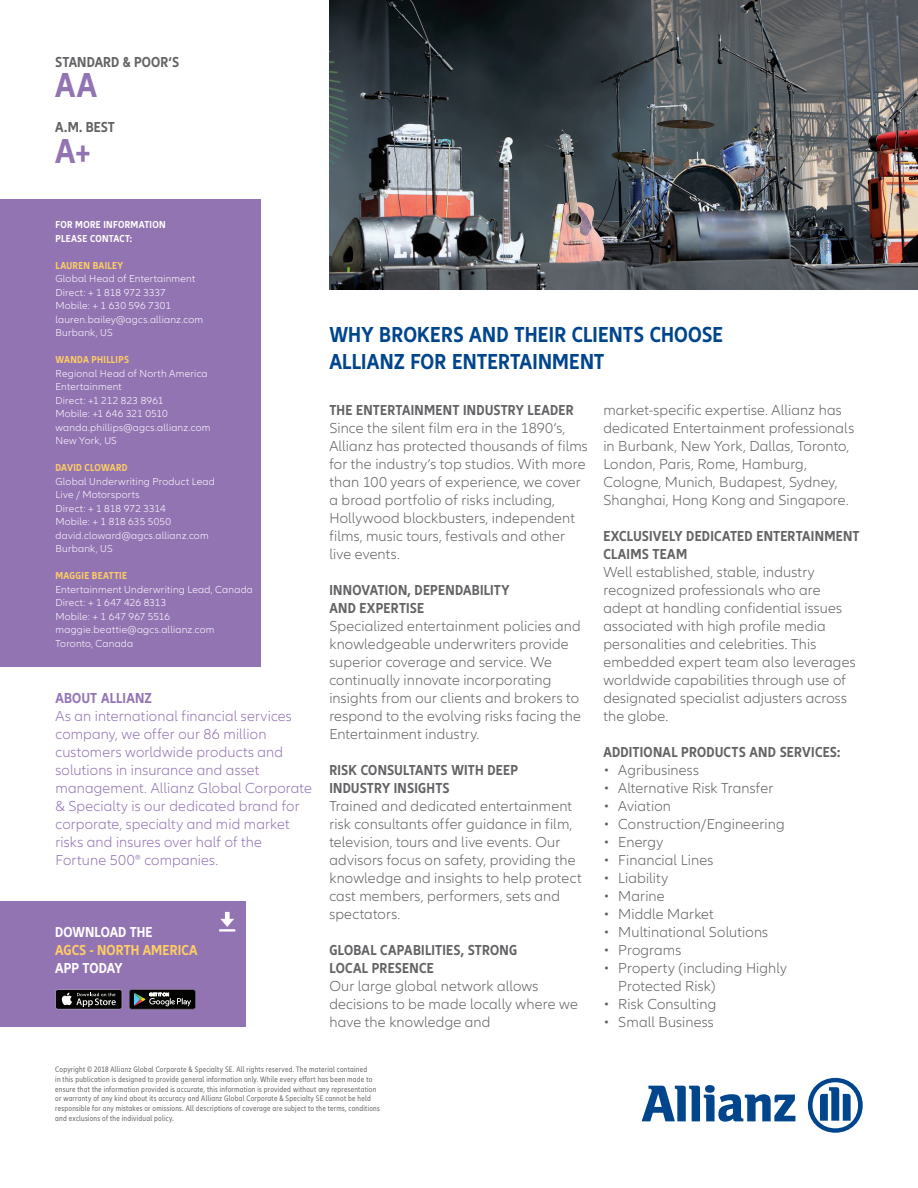
<style>
.page{position:relative;width:918px;height:1188px;background:#fff}
.page>*{position:absolute;margin:0;border:0;box-sizing:border-box;transform-origin:0 0}
.t1{font:700 condensed 36px "Allianz Neo";color:#9374b3}
.t2{font:700 condensed 22.5px/27px "Allianz Neo";letter-spacing:.01em;color:#01468c}
.t3{font:300 15px/18px "Allianz Neo";letter-spacing:.01em;color:#636366}
.t4{font:300 15px/18px "Allianz Neo";letter-spacing:.01em;color:#9374b3}
.t5{font:700 condensed 15px/18px "Allianz Neo";letter-spacing:.015em;color:#636366}
.t6{font:700 condensed 15px "Allianz Neo";color:#fff}
.t7{font:700 condensed 15px "Allianz Neo";letter-spacing:.01em;color:#fecd64}
.t8{font:700 condensed 15px "Allianz Neo";letter-spacing:.015em;color:#9374b3}
.t9{font:300 10.5px/13.5px "Allianz Neo";letter-spacing:.02em;color:#fff}
.t10{font:700 condensed 10.5px "Allianz Neo";letter-spacing:.03em;color:#fecd64}
.t11{font:700 condensed 10.5px/13.5px "Allianz Neo";letter-spacing:.03em;color:#fff}
.t12{font:condensed 8.25px/9.9px "Allianz Neo";letter-spacing:.03em;color:#6c6d70}
</style>
<div class="page">
<svg style="left:642px;top:1085px;width:153px;height:37px"></svg>
<svg style="left:808px;top:1078px;width:55px;height:55px"></svg>
<div style="left:0;top:199px;width:261px;height:468px;background:#9374b3"></div>
<img style="left:329px;top:0;width:589px;height:289px">
<div style="left:0;top:901px;width:246px;height:126px;background:#9374b3"></div>
<svg style="left:219px;top:912px;width:16px;height:20px"></svg>
<svg style="left:55px;top:990px;width:67px;height:19px"></svg>
<div style="left:56px;top:990px;width:66px;height:19px;background:#040503;border-radius:2px"></div>
<svg style="left:61px;top:993px;width:55px;height:14px"></svg>
<svg style="left:129px;top:990px;width:67px;height:19px"></svg>
<p class="t5" style="left:55px;top:53px;width:125px">STANDARD &amp; POOR‘S</p>
<h1 class="t1" style="left:55px;top:65px;width:43px">AA</h1>
<p class="t5" style="left:55px;top:119px;width:61px">A.M. BEST</p>
<h1 class="t1" style="left:55px;top:130px;width:37px">A+</h1>
<p class="t11" style="left:55px;top:218px;width:112px">FOR MORE INFORMATION<br>PLEASE CONTACT:</p>
<p class="t10" style="left:55px;top:259px;width:69px">LAUREN BAILEY</p>
<p class="t9" style="left:55px;top:272px;width:149px">Global Head of Entertainment<br>Direct: + 1 818 972 3337<br>Mobile: + 1 630 596 7301 lauren.bailey@agcs.allianz.com<br>Burbank, US</p>
<p class="t10" style="left:55px;top:353px;width:75px">WANDA PHILLIPS</p>
<p class="t9" style="left:55px;top:367px;width:157px">Regional Head of North America<br>Entertainment<br>Direct: +1 212 823 8961<br>Mobile: +1 646 321 0510 wanda.phillips@agcs.allianz.com<br>New York, US</p>
<p class="t10" style="left:55px;top:461px;width:74px">DAVID CLOWARD</p>
<p class="t9" style="left:55px;top:475px;width:161px">Global Underwriting Product Lead<br>Live / Motorsports<br>Direct: + 1 818 972 3314<br>Mobile: + 1 818 635 5050 david.cloward@agcs.allianz.com<br>Burbank, US</p>
<p class="t10" style="left:55px;top:570px;width:73px">MAGGIE BEATTIE</p>
<p class="t9" style="left:55px;top:583px;width:199px">Entertainment Underwriting Lead, Canada<br>Direct: + 1 647 426 8313<br>Mobile: + 1 647 967 5516 maggie.beattie@agcs.allianz.com<br>Toronto, Canada</p>
<p class="t8" style="left:55px;top:690px;width:98px">ABOUT ALLIANZ</p>
<p class="t4" style="left:55px;top:708px;width:258px">As an international financial services company, we offer our 86 million customers worldwide products and solutions in insurance and asset management. Allianz Global Corporate &amp; Specialty is our dedicated brand for corporate, specialty and mid market risks and insures over half of the Fortune 500® companies.</p>
<p class="t6" style="left:55px;top:924px;width:99px">DOWNLOAD THE</p>
<p class="t7" style="left:55px;top:942px;width:144px">AGCS - NORTH AMERICA</p>
<p class="t6" style="left:55px;top:960px;width:69px">APP TODAY</p>
<h2 class="t2" style="left:329px;top:322px;width:395px">WHY BROKERS AND THEIR CLIENTS CHOOSE<br>ALLIANZ FOR ENTERTAINMENT</h2>
<p class="t5" style="left:329px;top:402px;width:246px">THE ENTERTAINMENT INDUSTRY LEADER</p>
<p class="t3" style="left:329px;top:420px;width:260px">Since the silent film era in the 1890’s, Allianz has protected thousands of films for the industry’s top studios. With more than 100 years of experience, we cover a broad portfolio of risks including, Hollywood blockbusters, independent films, music tours, festivals and other live events.</p>
<p class="t5" style="left:329px;top:582px;width:182px">INNOVATION, DEPENDABILITY<br>AND EXPERTISE</p>
<p class="t3" style="left:329px;top:618px;width:253px">Specialized entertainment policies and knowledgeable underwriters provide superior coverage and service. We continually innovate incorporating insights from our clients and brokers to respond to the evolving risks facing the Entertainment industry.</p>
<p class="t5" style="left:329px;top:762px;width:190px">RISK CONSULTANTS WITH DEEP<br>INDUSTRY INSIGHTS</p>
<p class="t3" style="left:329px;top:798px;width:254px">Trained and dedicated entertainment risk consultants offer guidance in film, television, tours and live events. Our advisors focus on safety, providing the knowledge and insights to help protect cast members, performers, sets and spectators.</p>
<p class="t5" style="left:329px;top:942px;width:189px">GLOBAL CAPABILITIES, STRONG<br>LOCAL PRESENCE</p>
<p class="t3" style="left:329px;top:978px;width:250px">Our large global network allows decisions to be made locally where we have the knowledge and</p>
<p class="t3" style="left:603px;top:402px;width:252px">market-specific expertise. Allianz has dedicated Entertainment professionals in Burbank, New York, Dallas, Toronto, London, Paris, Rome, Hamburg, Cologne, Munich, Budapest, Sydney, Shanghai, Hong Kong and Singapore.</p>
<p class="t5" style="left:603px;top:528px;width:258px">EXCLUSIVELY DEDICATED ENTERTAINMENT<br>CLAIMS TEAM</p>
<p class="t3" style="left:603px;top:564px;width:254px">Well established, stable, industry recognized professionals who are adept at handling confidential issues associated with high profile media personalities and celebrities. This embedded expert team also leverages worldwide capabilities through use of designated specialist adjusters across the globe.</p>
<p class="t5" style="left:603px;top:744px;width:238px">ADDITIONAL PRODUCTS AND SERVICES:</p>
<p class="t3" style="left:603px;top:762px;width:97px">• Agribusiness</p>
<p class="t3" style="left:603px;top:780px;width:172px">• Alternative Risk Transfer</p>
<p class="t3" style="left:603px;top:798px;width:69px">• Aviation</p>
<p class="t3" style="left:603px;top:816px;width:183px">• Construction/Engineering</p>
<p class="t3" style="left:603px;top:834px;width:61px">• Energy</p>
<p class="t3" style="left:603px;top:852px;width:111px">• Financial Lines</p>
<p class="t3" style="left:603px;top:870px;width:66px">• Liability</p>
<p class="t3" style="left:603px;top:888px;width:63px">• Marine</p>
<p class="t3" style="left:603px;top:906px;width:112px">• Middle Market</p>
<p class="t3" style="left:603px;top:924px;width:166px">• Multinational Solutions</p>
<p class="t3" style="left:603px;top:942px;width:79px">• Programs</p>
<p class="t3" style="left:618px;top:960px;width:170px;text-indent:-15px">• Property (including Highly<br>Protected Risk)</p>
<p class="t3" style="left:603px;top:996px;width:114px">• Risk Consulting</p>
<p class="t3" style="left:603px;top:1014px;width:112px">• Small Business</p>
<p class="t12" style="left:55px;top:1064px;width:326px">Copyright © 2018 Allianz Global Corporate &amp; Specialty SE. All rights reserved. The material contained<br>in this publication is designed to provide general information only. While every effort has been made to ensure that the information provided is accurate, this information is provided without any representation or warranty of any kind about its accuracy and Allianz Global Corporate &amp; Specialty SE cannot be held responsible for any mistakes or omissions. All descriptions of coverage are subject to the terms, conditions and exclusions of the individual policy.</p>
</div>
